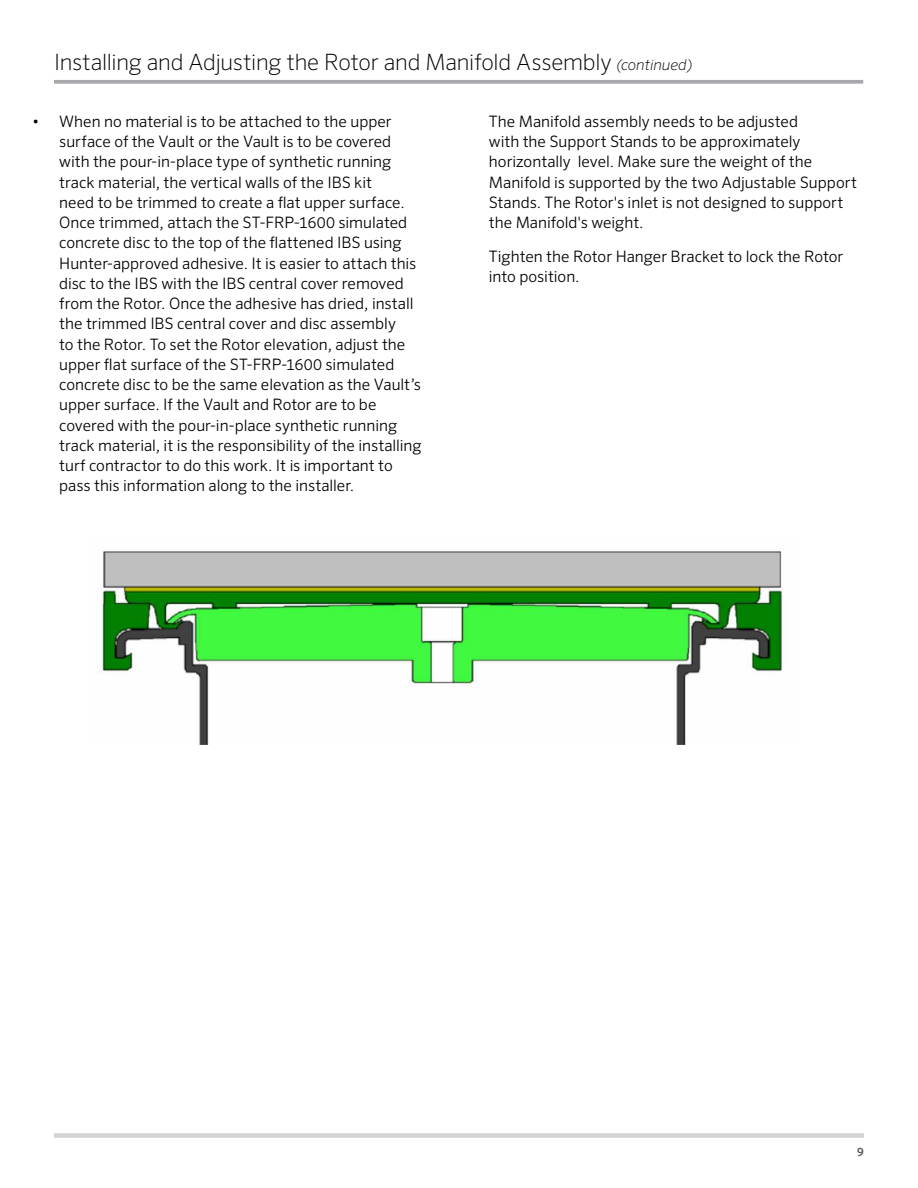
<style>
.page{position:relative;width:918px;height:1188px;background:#fff}
.page>*{position:absolute;margin:0;border:0;box-sizing:border-box;transform-origin:0 0}
.t1{font:200 22.5px "Sero Pro";letter-spacing:-.01em;color:#000}
.t2{font:300 15.75px/20.2px "Sero Pro";color:#000}
.t3{font:500 12px "Sero Pro";color:#585956}
.s1{font-style:italic;font-size:15px}
</style>
<div class="page">
<svg style="left:54px;top:80px;width:809px;height:4px;background:#aeb0b2"></svg>
<img style="left:99px;top:551px;width:684px;height:193px">
<div style="left:54px;top:1133px;width:810px;height:5px;background:#d1d3d4"></div>
<h1 class="t1" style="left:54px;top:49px;width:640px">Installing and Adjusting the Rotor and Manifold Assembly <span class="s1">(continued)</span></h1>
<p class="t2" style="left:59px;top:111px;width:364px;text-indent:-27px">• When no material is to be attached to the upper surface of the Vault or the Vault is to be covered with the pour-in-place type of synthetic running track material, the vertical walls of the IBS kit<br>need to be trimmed to create a flat upper surface.<br>Once trimmed, attach the ST-FRP-1600 simulated concrete disc to the top of the flattened IBS using Hunter-approved adhesive. It is easier to attach this disc to the IBS with the IBS central cover removed from the Rotor. Once the adhesive has dried, install the trimmed IBS central cover and disc assembly<br>to the Rotor. To set the Rotor elevation, adjust the upper flat surface of the ST-FRP-1600 simulated concrete disc to be the same elevation as the Vault’s upper surface. If the Vault and Rotor are to be covered with the pour-in-place synthetic running track material, it is the responsibility of the installing turf contractor to do this work. It is important to pass this information along to the installer.</p>
<p class="t2" style="left:489px;top:111px;width:370px">The Manifold assembly needs to be adjusted<br>with the Support Stands to be approximately horizontally level. Make sure the weight of the Manifold is supported by the two Adjustable Support Stands. The Rotor's inlet is not designed to support the Manifold's weight.</p>
<p class="t2" style="left:489px;top:246px;width:356px">Tighten the Rotor Hanger Bracket to lock the Rotor into position.</p>
<p class="t3" style="left:857px;top:1145px;width:8px">9</p>
</div>
